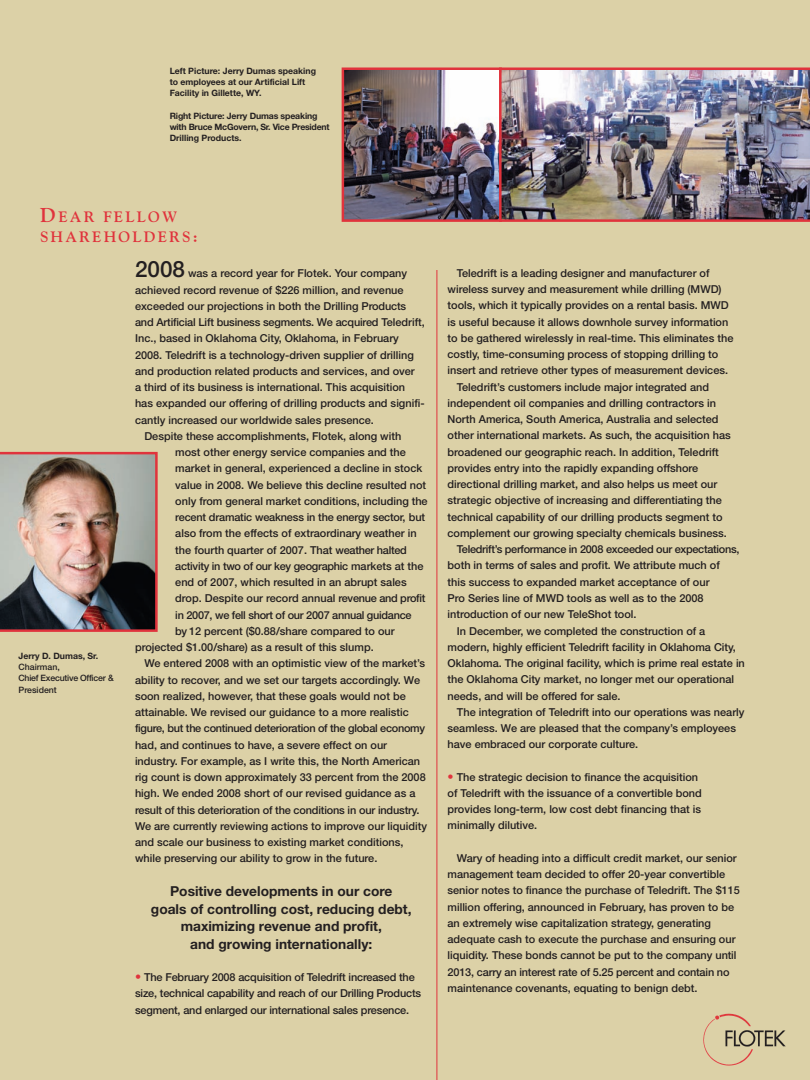
<style>
.page{position:relative;width:810px;height:1080px;background:#dcd1a7}
.page>*{position:absolute;margin:0;border:0;box-sizing:border-box;transform-origin:0 0}
.t1{font:700 15px/20.2px "Goudy";letter-spacing:.15em;color:#e0333c}
.t2{font:700 13.75px/17.5px "Helvetica Neue";color:#231f20;text-align:center}
.t3{font:500 11px/16.2px "Helvetica Neue";color:#231f20}
.t4{font:500 11px "Helvetica Neue";letter-spacing:-.025em;color:#231f20}
.t5{font:700 8.75px/11.2px "Helvetica Neue";color:#231f20}
.t6{font:500 8.75px/11.2px "Helvetica Neue";letter-spacing:-.025em;color:#231f20}
.s1{font-size:20px}
.s2{font-size:22.5px}
.s3{font-size:12.25px;color:#e0333c}
</style>
<div class="page">
<img style="left:345px;top:71px;width:154px;height:148px">
<div style="left:342px;top:68px;width:160px;height:154px;border:2px solid #e0333c"></div>
<img style="left:0;top:452px;width:158px;height:180px">
<svg style="left:703px;top:1014px;width:83px;height:52px"></svg>
<hr style="left:437px;top:270px;width:1px;height:810px;background:#e0333c">
<img style="left:499px;top:68px;width:311px;height:154px">
<p class="t5" style="left:170px;top:66px;width:148px">Left Picture: Jerry Dumas speaking to employees at our Artificial Lift<br>Facility in Gillette, WY.</p>
<p class="t5" style="left:170px;top:111px;width:161px">Right Picture: Jerry Dumas speaking with Bruce McGovern, Sr. Vice President<br>Drilling Products.</p>
<h1 class="t1" style="left:40px;top:208px;width:159px"><span class="s1">D</span>EAR FELLOW<br>SHAREHOLDERS:</h1>
<p class="t5" style="left:19px;top:651px;width:81px">Jerry D. Dumas, Sr.</p>
<p class="t6" style="left:19px;top:662px;width:97px">Chairman,<br>Chief Executive Officer &amp;<br>President</p>
<p class="t3" style="left:135px;top:266px;width:274px"><span class="s2">2008</span> was a record year for Flotek. Your company</p>
<p class="t3" style="left:135px;top:283px;width:270px">achieved record revenue of $226 million, and revenue</p>
<p class="t3" style="left:135px;top:299px;width:273px">exceeded our projections in both the Drilling Products</p>
<p class="t3" style="left:135px;top:315px;width:291px">and Artificial Lift business segments. We acquired Teledrift,</p>
<p class="t3" style="left:135px;top:331px;width:265px">Inc., based in Oklahoma City, Oklahoma, in February</p>
<p class="t3" style="left:135px;top:348px;width:280px">2008. Teledrift is a technology-driven supplier of drilling</p>
<p class="t3" style="left:135px;top:364px;width:281px">and production related products and services, and over</p>
<p class="t3" style="left:135px;top:380px;width:272px">a third of its business is international. This acquisition</p>
<p class="t3" style="left:135px;top:396px;width:291px">has expanded our offering of drilling products and signifi-</p>
<p class="t3" style="left:135px;top:413px;width:240px">cantly increased our worldwide sales presence.</p>
<p class="t3" style="left:144px;top:429px;width:258px">Despite these accomplishments, Flotek, along with</p>
<p class="t3" style="left:175px;top:445px;width:232px">most other energy service companies and the</p>
<p class="t3" style="left:175px;top:461px;width:248px">market in general, experienced a decline in stock</p>
<p class="t3" style="left:175px;top:478px;width:252px">value in 2008. We believe this decline resulted not</p>
<p class="t3" style="left:175px;top:494px;width:254px">only from general market conditions, including the</p>
<p class="t3" style="left:175px;top:510px;width:251px">recent dramatic weakness in the energy sector, but</p>
<p class="t3" style="left:175px;top:526px;width:243px">also from the effects of extraordinary weather in</p>
<p class="t3" style="left:175px;top:543px;width:233px">the fourth quarter of 2007. That weather halted</p>
<p class="t4" style="left:175px;top:562px;width:250px">activity in two of our key geographic markets at the</p>
<p class="t3" style="left:175px;top:575px;width:233px">end of 2007, which resulted in an abrupt sales</p>
<p class="t3" style="left:175px;top:591px;width:252px">drop. Despite our record annual revenue and profit</p>
<p class="t4" style="left:175px;top:611px;width:238px">in 2007, we fell short of our 2007 annual guidance</p>
<p class="t3" style="left:175px;top:624px;width:221px">by 12 percent ($0.88/share compared to our</p>
<p class="t3" style="left:135px;top:640px;width:240px">projected $1.00/share) as a result of this slump.</p>
<p class="t3" style="left:144px;top:656px;width:282px">We entered 2008 with an optimistic view of the market’s</p>
<p class="t3" style="left:135px;top:673px;width:287px">ability to recover, and we set our targets accordingly. We</p>
<p class="t3" style="left:135px;top:689px;width:272px">soon realized, however, that these goals would not be</p>
<p class="t3" style="left:135px;top:705px;width:275px">attainable. We revised our guidance to a more realistic</p>
<p class="t4" style="left:135px;top:725px;width:292px">figure, but the continued deterioration of the global economy</p>
<p class="t3" style="left:135px;top:738px;width:254px">had, and continues to have, a severe effect on our</p>
<p class="t3" style="left:135px;top:754px;width:287px">industry. For example, as I write this, the North American</p>
<p class="t3" style="left:135px;top:770px;width:292px">rig count is down approximately 33 percent from the 2008</p>
<p class="t3" style="left:135px;top:786px;width:282px">high. We ended 2008 short of our revised guidance as a</p>
<p class="t3" style="left:135px;top:803px;width:286px">result of this deterioration of the conditions in our industry.</p>
<p class="t3" style="left:135px;top:819px;width:294px">We are currently reviewing actions to improve our liquidity</p>
<p class="t3" style="left:135px;top:835px;width:270px">and scale our business to existing market conditions,</p>
<p class="t3" style="left:135px;top:851px;width:244px">while preserving our ability to grow in the future.</p>
<p class="t2" style="left:151px;top:884px;width:262px">Positive developments in our core goals of controlling cost, reducing debt, maximizing revenue and profit,<br>and growing internationally:</p>
<p class="t3" style="left:135px;top:970px;width:288px"><span class="s3">•</span> The February 2008 acquisition of Teledrift increased the size, technical capability and reach of our Drilling Products segment, and enlarged our international sales presence.</p>
<p class="t3" style="left:457px;top:266px;width:254px">Teledrift is a leading designer and manufacturer of</p>
<p class="t3" style="left:448px;top:282px;width:276px">wireless survey and measurement while drilling (MWD)</p>
<p class="t3" style="left:448px;top:298px;width:283px">tools, which it typically provides on a rental basis. MWD</p>
<p class="t3" style="left:448px;top:315px;width:282px">is useful because it allows downhole survey information</p>
<p class="t3" style="left:448px;top:331px;width:287px">to be gathered wirelessly in real-time. This eliminates the</p>
<p class="t3" style="left:448px;top:347px;width:272px">costly, time-consuming process of stopping drilling to</p>
<p class="t3" style="left:448px;top:363px;width:282px">insert and retrieve other types of measurement devices.</p>
<p class="t3" style="left:457px;top:380px;width:254px">Teledrift’s customers include major integrated and</p>
<p class="t3" style="left:448px;top:396px;width:270px">independent oil companies and drilling contractors in</p>
<p class="t3" style="left:448px;top:412px;width:273px">North America, South America, Australia and selected</p>
<p class="t3" style="left:448px;top:428px;width:285px">other international markets. As such, the acquisition has</p>
<p class="t3" style="left:448px;top:445px;width:273px">broadened our geographic reach. In addition, Teledrift</p>
<p class="t3" style="left:448px;top:461px;width:252px">provides entry into the rapidly expanding offshore</p>
<p class="t3" style="left:448px;top:477px;width:271px">directional drilling market, and also helps us meet our</p>
<p class="t3" style="left:448px;top:493px;width:276px">strategic objective of increasing and differentiating the</p>
<p class="t3" style="left:448px;top:510px;width:276px">technical capability of our drilling products segment to</p>
<p class="t3" style="left:448px;top:526px;width:281px">complement our growing specialty chemicals business.</p>
<p class="t4" style="left:457px;top:545px;width:284px">Teledrift’s performance in 2008 exceeded our expectations,</p>
<p class="t3" style="left:448px;top:558px;width:274px">both in terms of sales and profit. We attribute much of</p>
<p class="t3" style="left:448px;top:575px;width:264px">this success to expanded market acceptance of our</p>
<p class="t3" style="left:448px;top:591px;width:258px">Pro Series line of MWD tools as well as to the 2008</p>
<p class="t3" style="left:448px;top:607px;width:191px">introduction of our new TeleShot tool.</p>
<p class="t3" style="left:457px;top:624px;width:250px">In December, we completed the construction of a</p>
<p class="t3" style="left:448px;top:640px;width:290px">modern, highly efficient Teledrift facility in Oklahoma City,</p>
<p class="t3" style="left:448px;top:656px;width:299px">Oklahoma. The original facility, which is prime real estate in</p>
<p class="t3" style="left:448px;top:672px;width:288px">the Oklahoma City market, no longer met our operational</p>
<p class="t3" style="left:448px;top:689px;width:175px">needs, and will be offered for sale.</p>
<p class="t3" style="left:457px;top:705px;width:289px">The integration of Teledrift into our operations was nearly</p>
<p class="t3" style="left:448px;top:721px;width:290px">seamless. We are pleased that the company’s employees</p>
<p class="t3" style="left:448px;top:737px;width:192px">have embraced our corporate culture.</p>
<p class="t3" style="left:448px;top:770px;width:256px"><span class="s3">•</span> The strategic decision to finance the acquisition of Teledrift with the issuance of a convertible bond provides long-term, low cost debt financing that is minimally dilutive.</p>
<p class="t3" style="left:448px;top:851px;width:294px;text-indent:9px">Wary of heading into a difficult credit market, our senior management team decided to offer 20-year convertible senior notes to finance the purchase of Teledrift. The $115 million offering, announced in February, has proven to be an extremely wise capitalization strategy, generating adequate cash to execute the purchase and ensuring our liquidity. These bonds cannot be put to the company until 2013, carry an interest rate of 5.25 percent and contain no maintenance covenants, equating to benign debt.</p>
</div>
